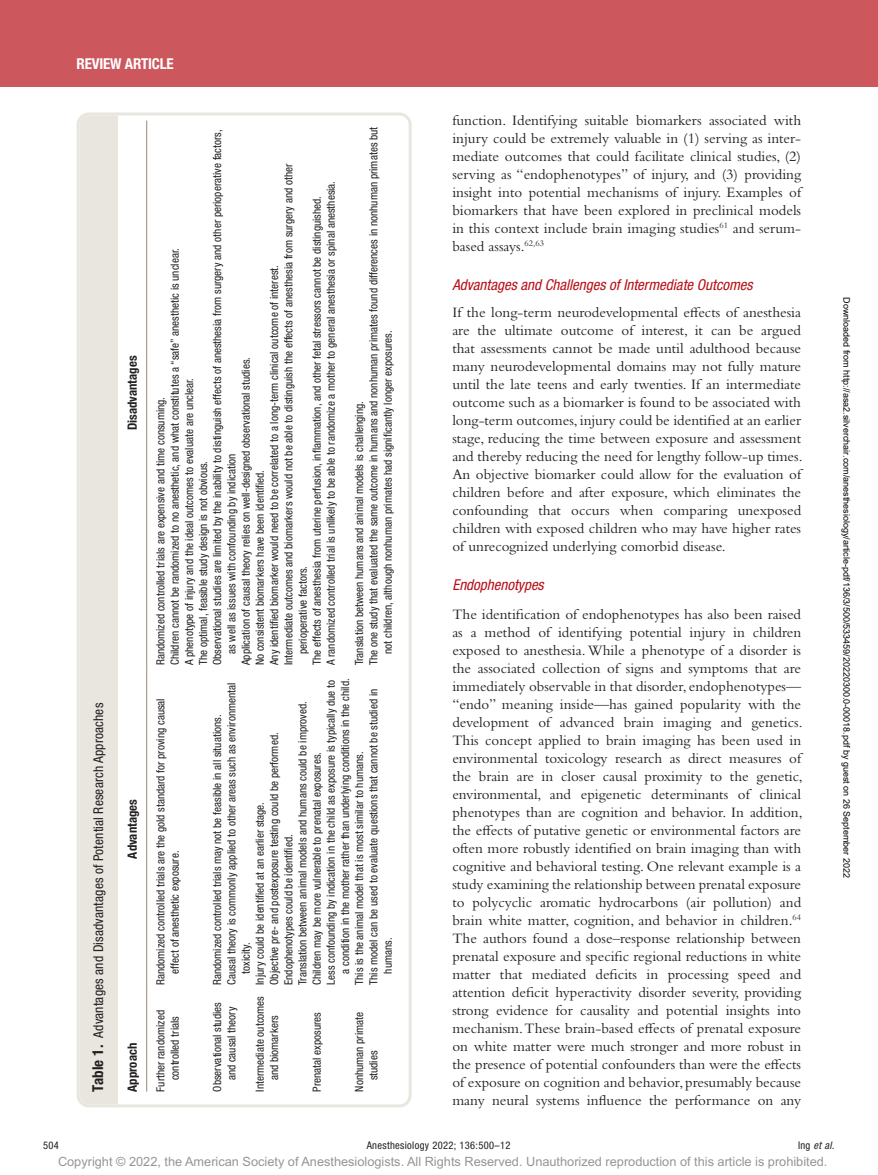
<style>
.page{position:relative;width:878px;height:1175px;background:#fff}
.page>*{position:absolute;margin:0;border:0;box-sizing:border-box;transform-origin:0 0}
.t1{font:15px/18px "Bembo Std";color:#231f20;text-align:justify}
.t2{font:italic condensed 15px "Helvetica Neue LT Std";color:#b70f17}
.t3{font:700 condensed 15px "Helvetica Neue LT Std";letter-spacing:-.01em;color:#fff}
.t4{font:condensed 13.5px "Helvetica Neue LT Std";letter-spacing:.01em;color:#231f20}
.t5{font:12.75px "Arial MT Std";color:#939598}
.t6{font:700 condensed 12.75px "Helvetica Neue LT Std";color:#231f20}
.t7{font:condensed 11.25px/14.2px "Helvetica Neue LT Std";color:#231f20}
.t8{font:condensed 10.5px "Helvetica Neue LT Std";letter-spacing:.03em;color:#231f20}
.t9{font:italic condensed 10.5px "Helvetica Neue LT Std";color:#231f20}
.t10{font:9px "Arial";color:#000}
.s1{font-weight:700;font-size:15px}
.s2{font-style:normal}
</style>
<div class="page">
<div style="left:0;top:0;width:878px;height:86px;background:#cc575d"></div>
<hr style="left:146px;top:985px;width:1px;height:106px;background:#9f967d">
<hr style="left:146px;top:665px;width:1px;height:320px;background:#9f967d">
<hr style="left:146px;top:121px;width:1px;height:544px;background:#9f967d">
<div style="left:80px;top:115px;width:38px;height:989px;background:#e9e6df"></div>
<div style="left:77px;top:112px;width:334px;height:995px;border:3px solid #e9e6df;border-radius:11px"></div>
<p class="t3" style="left:77px;top:54px;width:99px">REVIEW ARTICLE</p>
<p class="t6" style="left:125px;top:430px;width:76px;rotate:-90deg">Disadvantages</p>
<p class="t7" style="left:210px;top:665px;width:537px;rotate:-90deg">Observational studies are limited by the inability to distinguish effects of anesthesia from surgery and other perioperative factors,</p>
<p class="t7" style="left:281px;top:665px;width:503px;rotate:-90deg">Intermediate outcomes and biomarkers would not be able to distinguish the effects of anesthesia from surgery and other</p>
<p class="t7" style="left:309px;top:665px;width:486px;rotate:-90deg">The effects of anesthesia from uterine perfusion, inflammation, and other fetal stressors cannot be distinguished.<br>A randomized controlled trial is unlikely to be able to randomize a mother to general anesthesia or spinal anesthesia.</p>
<p class="t7" style="left:153px;top:665px;width:418px;rotate:-90deg">Randomized controlled trials are expensive and time consuming.<br>Children cannot be randomized to no anesthetic, and what constitutes a “safe” anesthetic is unclear.<br>A phenotype of injury and the ideal outcomes to evaluate are unclear.<br>The optimal, feasible study design is not obvious.</p>
<p class="t7" style="left:267px;top:665px;width:401px;rotate:-90deg">Any identified biomarker would need to be correlated to a long-term clinical outcome of interest.</p>
<p class="t7" style="left:239px;top:665px;width:310px;rotate:-90deg">Application of causal theory relies on well-designed observational studies.</p>
<p class="t7" style="left:224px;top:654px;width:202px;rotate:-90deg">as well as issues with confounding by indication</p>
<p class="t7" style="left:253px;top:665px;width:197px;rotate:-90deg">No consistent biomarkers have been identified.</p>
<p class="t7" style="left:295px;top:654px;width:90px;rotate:-90deg">perioperative factors.</p>
<p class="t7" style="left:366px;top:665px;width:540px;rotate:-90deg">The one study that evaluated the same outcome in humans and nonhuman primates found differences in nonhuman primates but</p>
<p class="t7" style="left:380px;top:654px;width:325px;rotate:-90deg">not children, although nonhuman primates had significantly longer exposures.</p>
<p class="t7" style="left:352px;top:665px;width:265px;rotate:-90deg">Translation between humans and animal models is challenging.</p>
<p class="t4" style="left:90px;top:1091px;width:390px;rotate:-90deg"><span class="s1">Table 1.</span> Advantages and Disadvantages of Potential Research Approaches</p>
<p class="t6" style="left:125px;top:858px;width:61px;rotate:-90deg">Advantages</p>
<p class="t6" style="left:125px;top:1091px;width:50px;rotate:-90deg">Approach</p>
<p class="t7" style="left:153px;top:973px;width:277px;text-indent:-11px;rotate:-90deg">Randomized controlled trials are the gold standard for proving causal effect of anesthetic exposure.</p>
<p class="t7" style="left:153px;top:1091px;width:83px;text-align:center;rotate:-90deg">Further randomized controlled trials</p>
<p class="t7" style="left:324px;top:985px;width:306px;rotate:-90deg">Less confounding by indication in the child as exposure is typically due to</p>
<p class="t7" style="left:338px;top:973px;width:297px;rotate:-90deg">a condition in the mother rather than underlying conditions in the child.</p>
<p class="t7" style="left:224px;top:985px;width:304px;rotate:-90deg">Causal theory is commonly applied to other areas such as environmental</p>
<p class="t7" style="left:366px;top:985px;width:297px;rotate:-90deg">This model can be used to evaluate questions that cannot be studied in</p>
<p class="t7" style="left:253px;top:985px;width:285px;rotate:-90deg">Injury could be identified at an earlier stage.<br>Objective pre- and postexposure testing could be performed.<br>Endophenotypes could be identified.<br>Translation between animal models and humans could be improved.</p>
<p class="t7" style="left:210px;top:985px;width:272px;rotate:-90deg">Randomized controlled trials may not be feasible in all situations.</p>
<p class="t7" style="left:352px;top:985px;width:235px;rotate:-90deg">This is the animal model that is most similar to humans.</p>
<p class="t7" style="left:309px;top:985px;width:234px;rotate:-90deg">Children may be more vulnerable to prenatal exposures.</p>
<p class="t7" style="left:380px;top:973px;width:38px;rotate:-90deg">humans.</p>
<p class="t7" style="left:239px;top:973px;width:33px;rotate:-90deg">toxicity.</p>
<p class="t7" style="left:210px;top:1080px;width:80px;text-indent:-11px;rotate:-90deg">Observational studies and causal theory</p>
<p class="t7" style="left:253px;top:1080px;width:86px;text-indent:-11px;rotate:-90deg">Intermediate outcomes and biomarkers</p>
<p class="t7" style="left:309px;top:1091px;width:81px;rotate:-90deg">Prenatal exposures</p>
<p class="t7" style="left:352px;top:1080px;width:70px;text-indent:-11px;rotate:-90deg">Nonhuman primate studies</p>
<p class="t1" style="left:452px;top:111px;width:350px">function. Identifying suitable biomarkers associated with injury could be extremely valuable in (1) serving as inter&shy;mediate outcomes that could facilitate clinical studies, (2) serving as “endophenotypes” of injury, and (3) providing insight into potential mechanisms of injury. Examples of biomarkers that have been explored in preclinical models in this context include brain imaging studies<sup>61</sup> and serum&shy;based assays.<sup>62,63</sup></p>
<p class="t2" style="left:452px;top:276px;width:302px">Advantages and Challenges of Intermediate Outcomes</p>
<p class="t1" style="left:452px;top:303px;width:352px">If the long-term neurodevelopmental effects of anesthesia are the ultimate outcome of interest, it can be argued that assessments cannot be made until adulthood because many neurodevelopmental domains may not fully mature until the late teens and early twenties. If an intermediate outcome such as a biomarker is found to be associated with long-term outcomes, injury could be identified at an earlier stage, reducing the time between exposure and assessment and thereby reducing the need for lengthy follow-up times.<br>An objective biomarker could allow for the evaluation of children before and after exposure, which eliminates the confounding that occurs when comparing unexposed children with exposed children who may have higher rates of unrecognized underlying comorbid disease.</p>
<p class="t2" style="left:452px;top:576px;width:93px">Endophenotypes</p>
<p class="t1" style="left:452px;top:604px;width:352px">The identification of endophenotypes has also been raised as a method of identifying potential injury in children exposed to anesthesia. While a phenotype of a disorder is the associated collection of signs and symptoms that are immediately observable in that disorder, endophenotypes— “endo” meaning inside—has gained popularity with the development of advanced brain imaging and genetics.<br>This concept applied to brain imaging has been used in environmental toxicology research as direct measures of the brain are in closer causal proximity to the genetic, environmental, and epigenetic determinants of clinical phenotypes than are cognition and behavior. In addition, the effects of putative genetic or environmental factors are often more robustly identified on brain imaging than with cognitive and behavioral testing. One relevant example is a study examining the relationship between prenatal exposure to polycyclic aromatic hydrocarbons (air pollution) and brain white matter, cognition, and behavior in children.<sup>64<br></sup>The authors found a dose–response relationship between prenatal exposure and specific regional reductions in white matter that mediated deficits in processing speed and attention deficit hyperactivity disorder severity, providing strong evidence for causality and potential insights into mechanism. These brain-based effects of prenatal exposure on white matter were much stronger and more robust in the presence of potential confounders than were the effects of exposure on cognition and behavior, presumably because many neural systems influence the performance on any</p>
<p class="t10" style="left:850px;top:297px;width:582px;rotate:90deg">Downloaded from http://asa2.silverchair.com/anesthesiology/article-pdf/136/3/500/533459/20220300.0-00018.pdf by guest on 26 September 2022</p>
<p class="t8" style="left:43px;top:1139px;width:174px">504 A</p>
<p class="t8" style="left:372px;top:1139px;width:140px">nesthesiology 2022; 136:500–12</p>
<p class="t9" style="left:798px;top:1139px;width:38px"><span class="s2">Ing</span> et al.</p>
<p class="t5" style="left:58px;top:1154px;width:771px">Copyright © 2022, the American Society of Anesthesiologists. All Rights Reserved. Unauthorized reproduction of this article is prohibited.</p>
</div>
